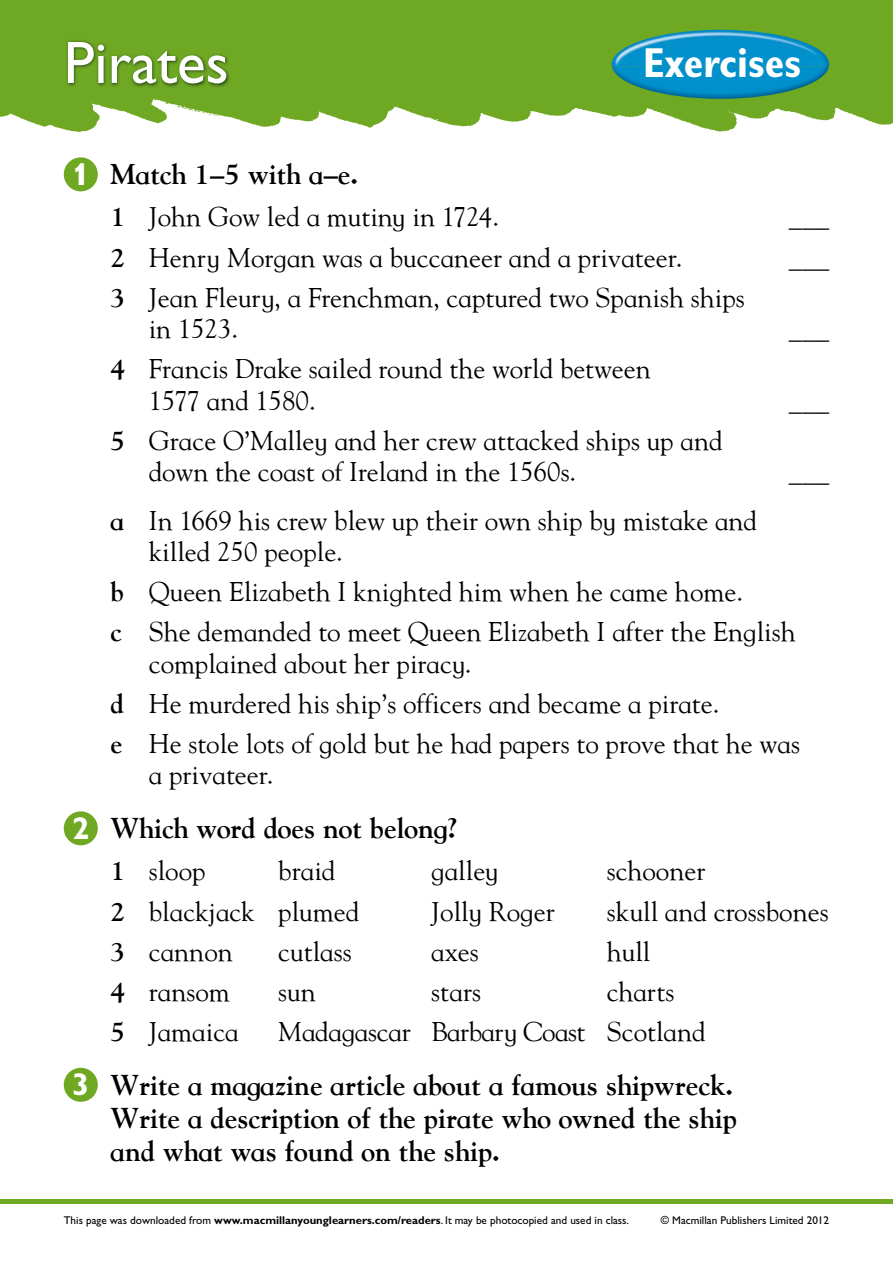
<style>
.page{position:relative;width:893px;height:1263px;background:#fff}
.page>*{position:absolute;margin:0;border:0;box-sizing:border-box;transform-origin:0 0}
.t1{font:60px "Gill Sans Std";color:#fff}
.t2{font:700 condensed 42px "Gill Sans Std";color:#fff}
.t3{font:700 28.5px/33px "Goudy Infant";color:#000;text-align:justify}
.t4{font:27px/31.5px "Goudy Infant";color:#000}
.t5{font:11.25px "Gill Sans Std";color:#000}
.s1{font-family:"Gill Alt One";font-size:31.5px;color:#fff}
.s2{font-weight:700}
</style>
<div class="page">
<div style="left:0;top:1199px;width:893px;height:5px;background:#6fa823"></div>
<img style="left:0;top:0;width:893px;height:132px">
<img style="left:66px;top:40px;width:165px;height:47px">
<img style="left:612px;top:30px;width:217px;height:69px">
<div style="left:64px;top:157px;width:34px;height:34px;background:#6fa823;border-radius:50%"></div>
<div style="left:64px;top:811px;width:34px;height:34px;background:#6fa823;border-radius:50%"></div>
<div style="left:64px;top:1068px;width:34px;height:34px;background:#6fa823;border-radius:50%"></div>
<h1 class="t1" style="left:64px;top:28px;width:166px">Pirates</h1>
<h2 class="t2" style="left:643px;top:38px;width:160px">Exercises</h2>
<p class="t3" style="left:72px;top:158px;width:288px"><span class="s1">1</span> Match 1–5 with a–e.</p>
<p class="t4" style="left:111px;top:201px;width:390px"><span class="s2">1</span> John Gow led a mutiny in 1724.</p>
<p class="t4" style="left:111px;top:241px;width:573px"><span class="s2">2</span> Henry Morgan was a buccaneer and a privateer.</p>
<p class="t4" style="left:149px;top:281px;width:598px;text-indent:-38px"><span class="s2">3</span> Jean Fleury, a Frenchman, captured two Spanish ships in 1523.</p>
<p class="t4" style="left:149px;top:352px;width:504px;text-indent:-38px"><span class="s2">4</span> Francis Drake sailed round the world between<br>1577 and 1580.</p>
<p class="t4" style="left:149px;top:424px;width:575px;text-indent:-38px"><span class="s2">5</span> Grace O’Malley and her crew attacked ships up and down the coast of Ireland in the 1560s.</p>
<p class="t4" style="left:789px;top:201px;width:42px">___</p>
<p class="t4" style="left:789px;top:241px;width:42px">___</p>
<p class="t4" style="left:789px;top:312px;width:42px">___</p>
<p class="t4" style="left:789px;top:384px;width:42px">___</p>
<p class="t4" style="left:789px;top:455px;width:42px">___</p>
<p class="t4" style="left:149px;top:504px;width:610px;text-indent:-38px"><span class="s2">a</span> In 1669 his crew blew up their own ship by mistake and killed 250 people.</p>
<p class="t4" style="left:111px;top:571px;width:687px;line-height:40px"><span class="s2">b</span> Queen Elizabeth I knighted him when he came home.<br><span class="s2">c</span> She demanded to meet Queen Elizabeth I after the English</p>
<p class="t4" style="left:111px;top:642px;width:691px;line-height:40px;text-indent:38px">complained about her piracy.<br><span class="s2">d</span> He murdered his ship’s officers and became a pirate.<br><span class="s2">e</span> He stole lots of gold but he had papers to prove that he was</p>
<p class="t4" style="left:149px;top:758px;width:126px">a privateer.</p>
<p class="t3" style="left:72px;top:812px;width:388px"><span class="s1">2</span> Which word does not belong?</p>
<p class="t4" style="left:111px;top:854px;width:97px"><span class="s2">1</span> sloop</p>
<p class="t4" style="left:278px;top:854px;width:59px">braid</p>
<p class="t4" style="left:431px;top:854px;width:69px">galley</p>
<p class="t4" style="left:607px;top:854px;width:100px">schooner</p>
<p class="t4" style="left:111px;top:894px;width:250px"><span class="s2">2</span> blackjack plumed</p>
<p class="t4" style="left:431px;top:894px;width:125px">Jolly Roger</p>
<p class="t4" style="left:607px;top:894px;width:223px">skull and crossbones</p>
<p class="t4" style="left:111px;top:934px;width:124px"><span class="s2">3</span> cannon</p>
<p class="t4" style="left:278px;top:934px;width:75px">cutlass</p>
<p class="t4" style="left:431px;top:934px;width:49px">axes</p>
<p class="t4" style="left:607px;top:934px;width:45px">hull</p>
<p class="t4" style="left:111px;top:974px;width:121px"><span class="s2">4</span> ransom</p>
<p class="t4" style="left:278px;top:974px;width:39px">sun</p>
<p class="t4" style="left:431px;top:974px;width:51px">stars</p>
<p class="t4" style="left:607px;top:974px;width:69px">charts</p>
<p class="t4" style="left:111px;top:1015px;width:130px"><span class="s2">5</span> Jamaica</p>
<p class="t4" style="left:278px;top:1015px;width:429px">Madagascar Barbary Coast Scotland</p>
<p class="t3" style="left:111px;top:1068px;width:628px;text-indent:-38px"><span class="s1">3</span> Write a magazine article about a famous shipwreck.<br>Write a description of the pirate who owned the ship and what was found on the ship.</p>
<p class="t5" style="left:64px;top:1213px;width:567px">This page was downloaded from <span class="s2">www.macmillanyounglearners.com/readers</span>. It may be photocopied and used in class.</p>
<p class="t5" style="left:661px;top:1213px;width:170px">© Macmillan Publishers Limited 2012</p>
</div>
